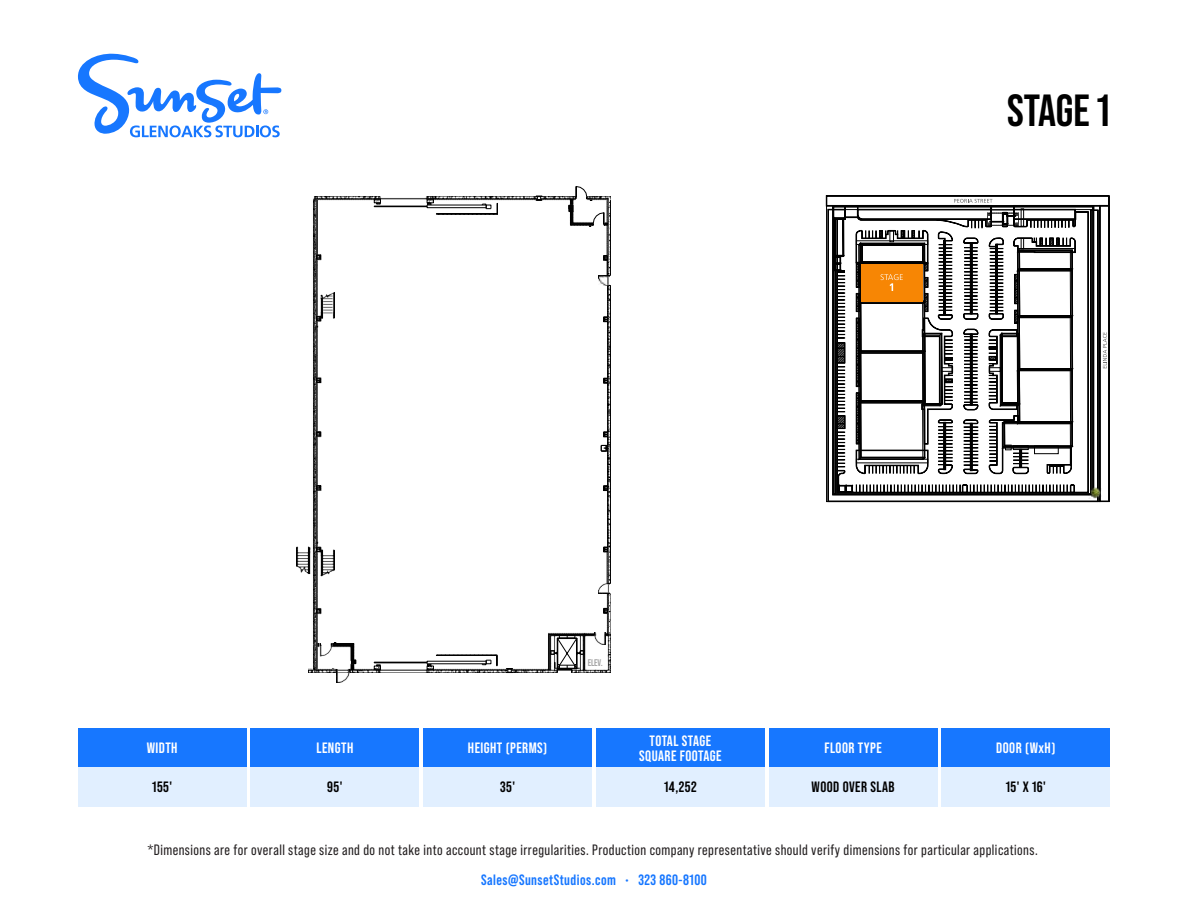
<style>
.page{position:relative;width:1188px;height:918px;background:#fff}
.page>*{position:absolute;margin:0;border:0;box-sizing:border-box;transform-origin:0 0}
.t1{font:700 45px "Bebas Neue Pro";color:#000}
.t2{font:15px "Bebas Neue Pro";letter-spacing:.03em;color:#231f20}
.t3{font:700 15px/15px "Bebas Neue Pro";letter-spacing:.03em;color:#fff;text-align:center}
.t4{font:700 15px "Bebas Neue Pro";letter-spacing:.03em;color:#000}
.t5{font:700 15px "Bebas Neue Pro";letter-spacing:.03em;color:#1777ff}
.t6{font:700 9.75px "Bebas Neue Pro";color:#a6a6a6}
</style>
<div class="page">
<img style="left:314px;top:196px;width:236px;height:476px">
<svg style="left:314px;top:196px;width:4px;height:4px"></svg>
<svg style="left:337px;top:670px;width:12px;height:12px"></svg>
<div style="left:374px;top:206px;width:53px;height:1px;border:1px solid #000"></div>
<div style="left:374px;top:662px;width:53px;height:1px;border:1px solid #000"></div>
<img style="left:439px;top:204px;width:58px;height:9px">
<div style="left:436px;top:213px;width:62px;height:1px;border:1px solid #000"></div>
<img style="left:297px;top:200px;width:38px;height:470px">
<svg style="left:374px;top:199px;width:7px;height:6px"></svg>
<svg style="left:427px;top:199px;width:64px;height:10px"></svg>
<svg style="left:374px;top:665px;width:7px;height:5px"></svg>
<svg style="left:427px;top:655px;width:71px;height:15px"></svg>
<svg style="left:351px;top:660px;width:5px;height:4px"></svg>
<svg style="left:506px;top:668px;width:7px;height:5px"></svg>
<svg style="left:536px;top:196px;width:7px;height:5px"></svg>
<svg style="left:550px;top:186px;width:61px;height:487px"></svg>
<svg style="left:78px;top:53px;width:203px;height:84px"></svg>
<div style="left:78px;top:728px;width:168px;height:39px;background:#1777ff"></div>
<div style="left:251px;top:728px;width:168px;height:39px;background:#1777ff"></div>
<div style="left:423px;top:728px;width:169px;height:39px;background:#1777ff"></div>
<div style="left:596px;top:728px;width:169px;height:39px;background:#1777ff"></div>
<div style="left:769px;top:728px;width:168px;height:39px;background:#1777ff"></div>
<div style="left:942px;top:728px;width:168px;height:39px;background:#1777ff"></div>
<div style="left:78px;top:767px;width:168px;height:39px;background:#e1efff"></div>
<div style="left:251px;top:767px;width:168px;height:39px;background:#e1efff"></div>
<div style="left:423px;top:767px;width:169px;height:39px;background:#e1efff"></div>
<div style="left:596px;top:767px;width:169px;height:39px;background:#e1efff"></div>
<div style="left:769px;top:767px;width:168px;height:39px;background:#e1efff"></div>
<div style="left:942px;top:767px;width:168px;height:39px;background:#e1efff"></div>
<svg style="left:826px;top:195px;width:284px;height:298px"></svg>
<svg style="left:828px;top:209px;width:261px;height:293px"></svg>
<svg style="left:832px;top:206px;width:257px;height:289px"></svg>
<div style="left:833px;top:206px;width:261px;height:4px;border:1px solid #000"></div>
<div style="left:991px;top:205px;width:23px;height:6px;border:1px solid #000"></div>
<svg style="left:954px;top:199px;width:39px;height:4px"></svg>
<svg style="left:1089px;top:205px;width:21px;height:297px"></svg>
<svg style="left:833px;top:209px;width:243px;height:284px"></svg>
<p class="t6" style="left:588px;top:659px;width:17px">ELEV.</p>
<h1 class="t1" style="left:1007px;top:94px;width:104px">STAGE 1</h1>
<p class="t3" style="left:316px;top:741px;width:38px">LENGTH</p>
<p class="t3" style="left:468px;top:741px;width:81px">HEIGHT (PERMS)</p>
<p class="t3" style="left:639px;top:734px;width:84px">TOTAL STAGE<br>SQUARE FOOTAGE</p>
<p class="t3" style="left:824px;top:741px;width:59px">FLOOR TYPE</p>
<p class="t3" style="left:996px;top:741px;width:61px">DOOR (WxH)</p>
<p class="t3" style="left:147px;top:741px;width:32px">WIDTH</p>
<p class="t4" style="left:152px;top:781px;width:21px">155'</p>
<p class="t4" style="left:327px;top:781px;width:17px">95'</p>
<p class="t4" style="left:500px;top:781px;width:16px">35'</p>
<p class="t4" style="left:664px;top:781px;width:34px">14,252</p>
<p class="t4" style="left:812px;top:781px;width:85px">WOOD OVER SLAB</p>
<p class="t4" style="left:1006px;top:781px;width:42px">15' X 16'</p>
<p class="t2" style="left:147px;top:845px;width:892px">*Dimensions are for overall stage size and do not take into account stage irregularities. Production company representative should verify dimensions for particular applications.</p>
<p class="t5" style="left:481px;top:875px;width:227px">Sales@SunsetStudios.com • 323 860-8100</p>
</div>
